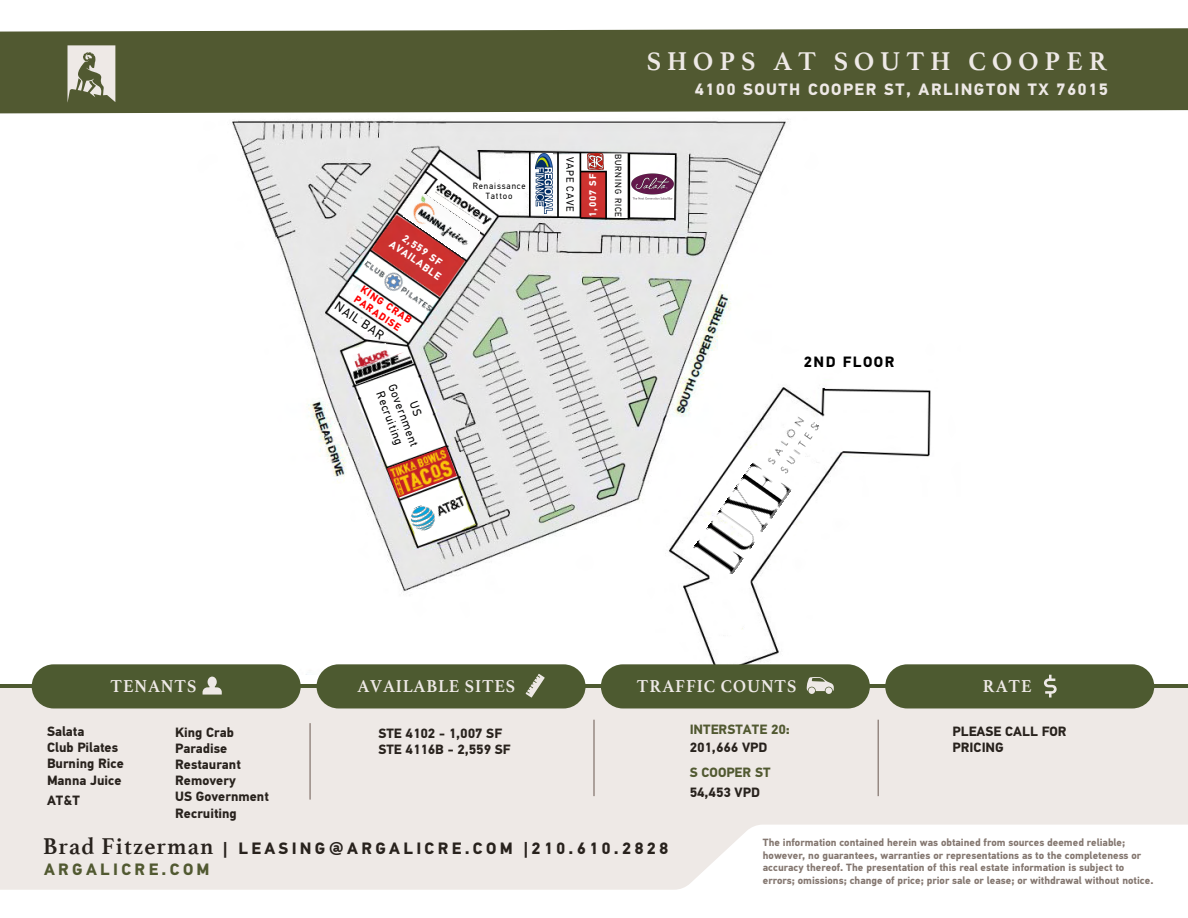
<style>
.page{position:relative;width:1188px;height:918px;background:#fff}
.page>*{position:absolute;margin:0;border:0;box-sizing:border-box;transform-origin:0 0}
.t1{font:700 27px "Athelas";letter-spacing:.22em;color:#eee9e6}
.t2{font:700 18.15px "Athelas";letter-spacing:.05em;color:#eee9e6;scale:.96 1}
.t3{font:700 16.5px/20.9px "PF Din Text Pro";letter-spacing:.2em;color:#28221d}
.t4{font:700 16.5px "PF Din Text Pro";letter-spacing:.09em;color:#eee9e6}
.t5{font:700 15px "PF Din Text Pro";letter-spacing:.1em;color:#000}
.t6{font:700 13.5px/16.2px "PF Din Text Pro";color:#28221d}
.t7{font:700 13.5px "PF Din Text Pro";color:#515931}
.t8{font:12.75px "PF Din Text Pro";color:#000;scale:.96 1}
.t9{font:12px/13.8px "PF Din Text Pro";color:#000;text-align:center;scale:.96 1}
.t10{font:700 10.5px/12.6px "PF Din Text Pro";color:#847770}
.t11{font:700 10.5px/12.1px "PF Din Text Pro";color:#f00;scale:.96 1}
.t12{font:700 10.5px/12.1px "PF Din Text Pro";color:#fff;text-align:center;scale:.96 1}
.t13{font:10.5px "PF Din Text Pro";letter-spacing:.085em;color:#000;scale:.96 1}
.t14{font:700 9.75px "PF Din Text Pro";color:#fff;scale:.96 1}
.t15{font:9px/10.4px "PF Din Text Pro";letter-spacing:.1em;color:#000;text-align:center;scale:.96 1}
.s1{font-family:"Athelas";font-size:24px}
.s2{color:#515931}
</style>
<div class="page">
<img style="left:232px;top:119px;width:699px;height:556px">
<svg style="left:0;top:818px;width:1188px;height:72px;fill:#eee9e6"></svg>
<div style="left:0;top:28px;width:1188px;height:85px;background:#515931"></div>
<svg style="left:68px;top:45px;width:47px;height:57px;background:#b7b7a7"></svg>
<div style="left:0;top:686px;width:1188px;height:132px;background:#eee9e6"></div>
<hr style="left:0;top:684px;width:1188px;height:3px;background:#4d5a30">
<hr style="left:309px;top:723px;width:2px;height:77px;background:#867770">
<hr style="left:593px;top:720px;width:2px;height:76px;background:#867770">
<hr style="left:878px;top:720px;width:1px;height:76px;background:#867770">
<div style="left:317px;top:664px;width:269px;height:44px;background:#4d5a30;border-radius:22px"></div>
<svg style="left:526px;top:674px;width:19px;height:24px"></svg>
<div style="left:601px;top:664px;width:269px;height:44px;background:#4d5a30;border-radius:22px"></div>
<svg style="left:807px;top:677px;width:27px;height:17px"></svg>
<div style="left:885px;top:664px;width:269px;height:44px;background:#4d5a30;border-radius:22px"></div>
<svg style="left:1044px;top:675px;width:13px;height:23px"></svg>
<div style="left:32px;top:664px;width:269px;height:44px;background:#4d5a30;border-radius:22px"></div>
<svg style="left:203px;top:677px;width:19px;height:18px"></svg>
<img style="left:405px;top:487px;width:68px;height:49px">
<img style="left:694px;top:407px;width:136px;height:167px">
<img style="left:387px;top:446px;width:70px;height:52px">
<img style="left:351px;top:350px;width:62px;height:35px">
<img style="left:352px;top:343px;width:39px;height:26px">
<img style="left:434px;top:182px;width:58px;height:45px">
<img style="left:343px;top:231px;width:110px;height:110px">
<img style="left:403px;top:192px;width:77px;height:65px">
<img style="left:536px;top:154px;width:16px;height:60px">
<img style="left:632px;top:165px;width:41px;height:42px">
<img style="left:588px;top:154px;width:15px;height:15px">
<h1 class="t1" style="left:647px;top:39px;width:462px">SHOPS AT SOUTH COOPER</h1>
<p class="t12" style="left:401px;top:228px;width:64px;rotate:35deg">2,559 SF<br>AVAILABLE</p>
<p class="t11" style="left:365px;top:284px;width:63px;rotate:33deg">KING CRAB<br>PARADISE</p>
<p class="t8" style="left:341px;top:299px;width:60px;rotate:34deg">NAIL BAR</p>
<p class="t9" style="left:412px;top:377px;width:70px;rotate:70deg">US<br>Government<br>Recruiting</p>
<p class="t15" style="left:473px;top:181px;width:56px">Renaissance<br>Tattoo</p>
<p class="t13" style="left:576px;top:157px;width:58px;rotate:90deg">VAPE CAVE</p>
<p class="t14" style="left:587px;top:217px;width:46px;rotate:-90deg">1,007 SF</p>
<p class="t15" style="left:623px;top:154px;width:67px;rotate:90deg">BURNING RICE</p>
<h3 class="t4" style="left:695px;top:79px;width:415px">4100 SOUTH COOPER ST, ARLINGTON TX 76015</h3>
<h3 class="t5" style="left:804px;top:353px;width:92px">2ND FLOOR</h3>
<h2 class="t2" style="left:111px;top:671px;width:91px">TENANTS</h2>
<p class="t6" style="left:47px;top:723px;width:78px">Salata<br>Club Pilates<br>Burning Rice<br>Manna Juice</p>
<p class="t6" style="left:47px;top:793px;width:34px">AT&amp;T</p>
<p class="t6" style="left:175px;top:724px;width:95px">King Crab<br>Paradise<br>Restaurant<br>Removery<br>US Government<br>Recruiting</p>
<h2 class="t2" style="left:357px;top:671px;width:166px">AVAILABLE SITES</h2>
<h2 class="t2" style="left:637px;top:671px;width:168px">TRAFFIC COUNTS</h2>
<h2 class="t2" style="left:983px;top:671px;width:52px">RATE</h2>
<p class="t6" style="left:378px;top:725px;width:134px">STE 4102 - 1,007 SF<br>STE 4116B - 2,559 SF</p>
<p class="t7" style="left:690px;top:721px;width:102px">INTERSTATE 20:</p>
<p class="t6" style="left:690px;top:740px;width:79px">201,666 VPD</p>
<p class="t6" style="left:690px;top:784px;width:72px">54,453 VPD</p>
<p class="t7" style="left:690px;top:765px;width:82px">S COOPER ST</p>
<p class="t6" style="left:953px;top:723px;width:116px">PLEASE CALL FOR<br>PRICING</p>
<h3 class="t3" style="left:43px;top:838px;width:627px"><span class="s1">Brad Fitzerman</span> | LEASING@ARGALICRE.COM |210.610.2828<br><span class="s2">ARGALICRE.COM</span></h3>
<p class="t10" style="left:763px;top:837px;width:392px">The information contained herein was obtained from sources deemed reliable; however, no guarantees, warranties or representations as to the completeness or accuracy thereof. The presentation of this real estate information is subject to errors; omissions; change of price; prior sale or lease; or withdrawal without notice.</p>
</div>
